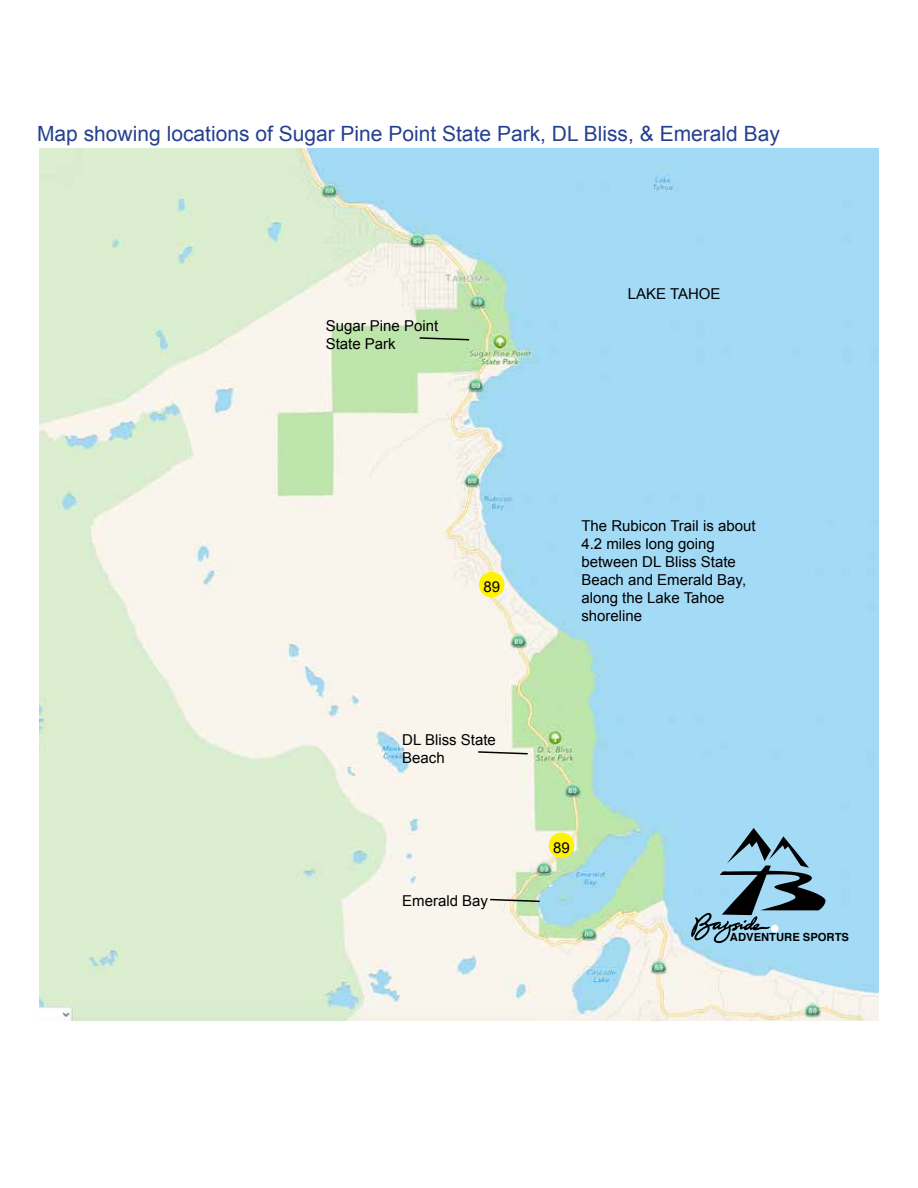
<style>
.page{position:relative;width:918px;height:1188px;background:#fff}
.page>*{position:absolute;margin:0;border:0;box-sizing:border-box;transform-origin:0 0}
.t1{font:21px "Arial";color:#25408f}
.t2{font:15px/18px "Arial";color:#000}
.t3{font:700 11.25px "Helvetica";color:#000}
</style>
<div class="page">
<img style="left:39px;top:148px;width:840px;height:378px">
<img style="left:39px;top:526px;width:840px;height:495px">
<svg style="left:418px;top:336px;width:53px;height:5px"></svg>
<svg style="left:489px;top:898px;width:52px;height:5px"></svg>
<svg style="left:477px;top:750px;width:52px;height:5px"></svg>
<div style="left:479px;top:572px;width:25px;height:25px;background:#fff200;border-radius:50%"></div>
<div style="left:549px;top:833px;width:25px;height:25px;background:#fff200;border-radius:50%"></div>
<svg style="left:691px;top:828px;width:135px;height:115px;background:#80acc1"></svg>
<div style="left:771px;top:925px;width:8px;height:8px;background:#fff;border-radius:50%"></div>
<h1 class="t1" style="left:37px;top:120px;width:744px">Map showing locations of Sugar Pine Point State Park, DL Bliss, &amp; Emerald Bay</h1>
<p class="t2" style="left:326px;top:317px;width:114px">Sugar Pine Point<br>State Park</p>
<p class="t2" style="left:628px;top:285px;width:94px">LAKE TAHOE</p>
<p class="t2" style="left:483px;top:578px;width:18px">89</p>
<p class="t2" style="left:402px;top:731px;width:95px">DL Bliss State<br>Beach</p>
<p class="t2" style="left:402px;top:892px;width:87px">Emerald Bay</p>
<p class="t2" style="left:581px;top:517px;width:176px">The Rubicon Trail is about<br>4.2 miles long going between DL Bliss State<br>Beach and Emerald Bay, along the Lake Tahoe shoreline</p>
<p class="t2" style="left:553px;top:838px;width:18px">89</p>
<p class="t3" style="left:730px;top:928px;width:121px">ADVENTURE SPORTS</p>
</div>
